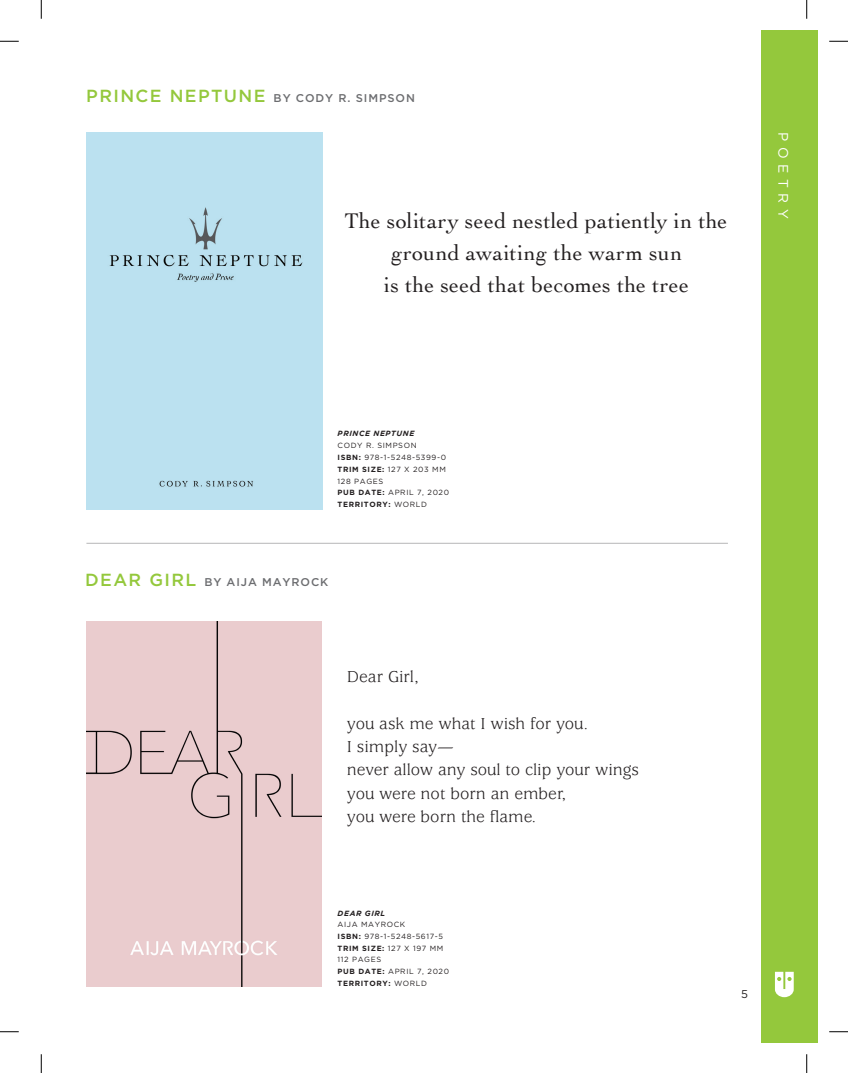
<style>
.page{position:relative;width:848px;height:1073px;background:#fff}
.page>*{position:absolute;margin:0;border:0;box-sizing:border-box;transform-origin:0 0}
.t1{font:22.25px/31.8px "Cochin";letter-spacing:.015em;color:#231f20;text-align:center}
.t2{font:17.38px/23.2px "Usherwood";color:#231f20}
.t3{font:13.75px "Gotham";letter-spacing:.4em;color:#fff}
.t4{font:500 11.25px "Gotham";letter-spacing:.08em;color:#6c6d70}
.t5{font:11.25px "Gotham";color:#231f20}
.t6{font:7.5px "Gotham";letter-spacing:.08em;color:#231f20}
.t7{font:700 7.5px "Gotham";letter-spacing:.08em;color:#231f20}
.t8{font:italic 700 7.5px "Gotham";letter-spacing:.08em;color:#231f20}
.s1{font-size:17.5px;color:#94c83c}
.s2{font-weight:700}
.s3{font-weight:400}
</style>
<div class="page">
<div style="left:761px;top:30px;width:57px;height:1012px;background:#94c83c"></div>
<svg style="left:775px;top:971px;width:18px;height:26px"></svg>
<div style="left:86px;top:132px;width:236px;height:377px;background:#bbe1f0"></div>
<hr style="left:86px;top:543px;width:642px;height:1px;background:#6c6d70">
<div style="left:86px;top:621px;width:236px;height:365px;background:#eaccce"></div>
<svg style="left:0;top:41px;width:19px;height:1px"></svg>
<svg style="left:829px;top:41px;width:19px;height:1px"></svg>
<svg style="left:0;top:1031px;width:19px;height:1px"></svg>
<svg style="left:829px;top:1031px;width:19px;height:1px"></svg>
<svg style="left:41px;top:0;width:1px;height:19px"></svg>
<svg style="left:41px;top:1054px;width:1px;height:18px"></svg>
<svg style="left:806px;top:0;width:1px;height:19px"></svg>
<svg style="left:806px;top:1054px;width:1px;height:18px"></svg>
<p class="t4" style="left:86px;top:91px;width:330px"><span class="s1">PRINCE NEPTUNE</span> BY CODY R. SIMPSON</p>
<p class="t1" style="left:344px;top:204px;width:384px">The solitary seed nestled patiently in the ground awaiting the warm sun<br>is the seed that becomes the tree</p>
<p class="t3" style="left:790px;top:132px;width:88px;rotate:90deg">POETRY</p>
<p class="t8" style="left:337px;top:429px;width:78px">PRINCE NEPTUNE</p>
<p class="t6" style="left:337px;top:441px;width:80px">CODY R. SIMPSON</p>
<p class="t6" style="left:337px;top:453px;width:110px"><span class="s2">ISBN:</span> 978-1-5248-5399-0</p>
<p class="t7" style="left:337px;top:464px;width:110px">TRIM SIZE: <span class="s3">127 X 203 MM</span></p>
<p class="t6" style="left:337px;top:477px;width:47px">128 PAGES</p>
<p class="t6" style="left:337px;top:488px;width:113px"><span class="s2">PUB DATE:</span> APRIL 7, 2020</p>
<p class="t7" style="left:337px;top:500px;width:91px">TERRITORY: <span class="s3">WORLD</span></p>
<p class="t4" style="left:85px;top:575px;width:245px"><span class="s1">DEAR GIRL</span> BY AIJA MAYROCK</p>
<p class="t2" style="left:347px;top:666px;width:74px">Dear Girl,</p>
<p class="t2" style="left:347px;top:712px;width:293px">you ask me what I wish for you.<br>I simply say—<br>never allow any soul to clip your wings you were not born an ember,<br>you were born the flame.</p>
<p class="t8" style="left:337px;top:908px;width:49px">DEAR GIRL</p>
<p class="t6" style="left:337px;top:920px;width:69px">AIJA MAYROCK</p>
<p class="t6" style="left:337px;top:932px;width:107px"><span class="s2">ISBN:</span> 978-1-5248-5617-5</p>
<p class="t7" style="left:337px;top:943px;width:107px">TRIM SIZE: <span class="s3">127 X 197 MM</span></p>
<p class="t6" style="left:337px;top:955px;width:45px">112 PAGES</p>
<p class="t6" style="left:337px;top:967px;width:113px"><span class="s2">PUB DATE:</span> APRIL 7, 2020</p>
<p class="t7" style="left:337px;top:978px;width:91px">TERRITORY: <span class="s3">WORLD</span></p>
<h3 class="t5" style="left:741px;top:987px;width:8px">5</h3>
</div>
